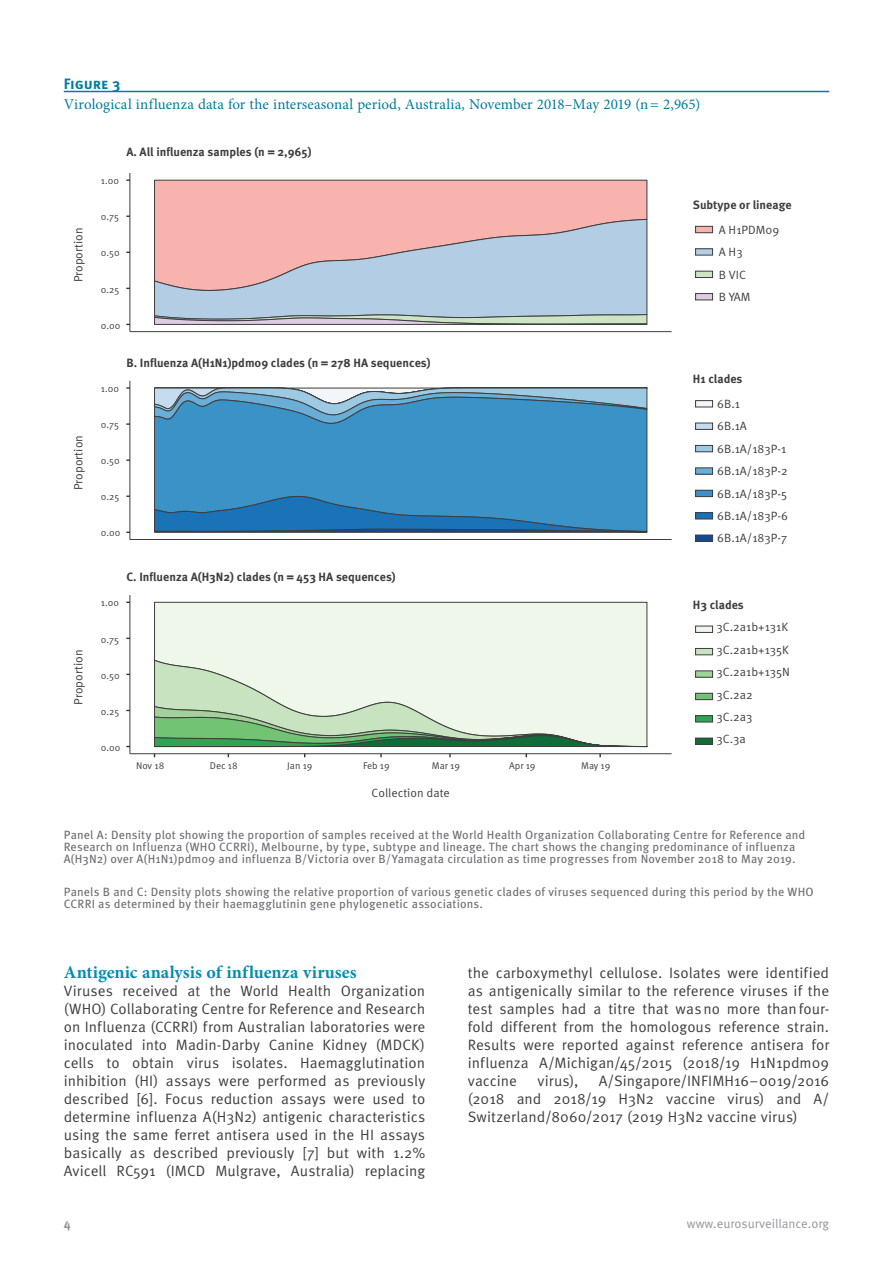
<style>
.page{position:relative;width:893px;height:1263px;background:#fff}
.page>*{position:absolute;margin:0;border:0;box-sizing:border-box;transform-origin:0 0}
.t1{font:700 18px "Minion Pro";color:#008fb0}
.t2{font:15px/18px "Meta Pro";color:#3e3e3f;text-align:justify}
.t3{font:15px "Minion Pro";letter-spacing:.005em;color:#007d9f}
.t4{font:700 15px "Meta Pro";letter-spacing:-.005em;color:#007d9f}
.t5{font:12.75px "Meta Pro";color:#939598}
.t6{font:700 12.75px "Meta Pro";color:#939598}
.t7{font:12px/12px "Meta Pro";letter-spacing:.01em;color:#6c6d70}
.t8{font:12px/22.4px "Meta Pro";color:#3e3e3f}
.t9{font:700 12px "Meta Pro";color:#3e3e3f}
.t10{font:9.75px "Meta Pro";color:#3e3e3f}
</style>
<div class="page">
<hr style="left:64px;top:91px;width:765px;height:1px;background:#007d9f">
<hr style="left:130px;top:173px;width:1px;height:159px;background:#3e3e3f">
<hr style="left:130px;top:381px;width:1px;height:158px;background:#3e3e3f">
<hr style="left:130px;top:595px;width:1px;height:159px;background:#3e3e3f">
<div style="left:154px;top:179px;width:494px;height:40px;background:#f9b3ae"></div>
<svg style="left:154px;top:219px;width:494px;height:95px;background:#cac1cd"></svg>
<svg style="left:154px;top:314px;width:494px;height:11px;background:#a2aaa8"></svg>
<svg style="left:154px;top:387px;width:494px;height:9px;background:#91acbd"></svg>
<svg style="left:154px;top:396px;width:494px;height:100px;background:#4193c5"></svg>
<svg style="left:154px;top:496px;width:494px;height:37px;background:#2e7bb2"></svg>
<div style="left:154px;top:601px;width:494px;height:58px;background:#eff6ea"></div>
<svg style="left:154px;top:659px;width:494px;height:88px;background:#c6dcc4"></svg>
<hr style="left:130px;top:331px;width:542px;height:1px;background:#3e3e3f">
<hr style="left:130px;top:539px;width:542px;height:1px;background:#3e3e3f">
<hr style="left:130px;top:753px;width:542px;height:1px;background:#3e3e3f">
<div style="left:696px;top:226px;width:17px;height:7px;background:#f9b3ae"></div>
<div style="left:695px;top:226px;width:18px;height:7px;border:1px solid #3e3e3f"></div>
<div style="left:696px;top:249px;width:17px;height:6px;background:#b2cde4"></div>
<div style="left:695px;top:248px;width:18px;height:7px;border:1px solid #3e3e3f"></div>
<div style="left:696px;top:271px;width:17px;height:7px;background:#cde5c4"></div>
<div style="left:695px;top:271px;width:18px;height:7px;border:1px solid #3e3e3f"></div>
<div style="left:696px;top:294px;width:17px;height:6px;background:#decce3"></div>
<div style="left:695px;top:293px;width:18px;height:7px;border:1px solid #3e3e3f"></div>
<div style="left:696px;top:401px;width:17px;height:6px;background:#f2f5fa"></div>
<div style="left:695px;top:400px;width:18px;height:7px;border:1px solid #3e3e3f"></div>
<div style="left:696px;top:423px;width:17px;height:6px;background:#c5dcf0"></div>
<div style="left:695px;top:423px;width:18px;height:7px;border:1px solid #3e3e3f"></div>
<div style="left:696px;top:445px;width:17px;height:7px;background:#9dcae3"></div>
<div style="left:695px;top:445px;width:18px;height:7px;border:1px solid #3e3e3f"></div>
<div style="left:696px;top:468px;width:17px;height:6px;background:#6aadd7"></div>
<div style="left:695px;top:467px;width:18px;height:8px;border:1px solid #3e3e3f"></div>
<div style="left:696px;top:490px;width:17px;height:7px;background:#3b92c7"></div>
<div style="left:695px;top:490px;width:18px;height:7px;border:1px solid #3e3e3f"></div>
<div style="left:696px;top:513px;width:17px;height:6px;background:#1a72b7"></div>
<div style="left:695px;top:512px;width:18px;height:7px;border:1px solid #3e3e3f"></div>
<div style="left:696px;top:535px;width:17px;height:6px;background:#164892"></div>
<div style="left:695px;top:535px;width:18px;height:7px;border:1px solid #3e3e3f"></div>
<div style="left:696px;top:626px;width:17px;height:6px;background:#eff6ea"></div>
<div style="left:695px;top:626px;width:18px;height:7px;border:1px solid #3e3e3f"></div>
<div style="left:696px;top:648px;width:17px;height:7px;background:#c7e3bf"></div>
<div style="left:695px;top:648px;width:18px;height:7px;border:1px solid #3e3e3f"></div>
<div style="left:696px;top:671px;width:17px;height:6px;background:#a1d29a"></div>
<div style="left:695px;top:670px;width:18px;height:8px;border:1px solid #3e3e3f"></div>
<div style="left:696px;top:693px;width:17px;height:7px;background:#73c375"></div>
<div style="left:695px;top:693px;width:18px;height:7px;border:1px solid #3e3e3f"></div>
<div style="left:696px;top:716px;width:17px;height:6px;background:#31a454"></div>
<div style="left:695px;top:715px;width:18px;height:7px;border:1px solid #3e3e3f"></div>
<div style="left:696px;top:738px;width:17px;height:6px;background:#0e6d39"></div>
<div style="left:695px;top:738px;width:18px;height:7px;border:1px solid #3e3e3f"></div>
<p class="t4" style="left:64px;top:74px;width:58px">Figure 3</p>
<p class="t3" style="left:64px;top:94px;width:638px">Virological influenza data for the interseasonal period, Australia, November 2018–May 2019 (n= 2,965)</p>
<p class="t9" style="left:126px;top:144px;width:187px">A. All influenza samples (n = 2,965)</p>
<p class="t8" style="left:67px;top:282px;width:57px;rotate:-90deg">Proportion</p>
<p class="t8" style="left:67px;top:490px;width:57px;rotate:-90deg">Proportion</p>
<p class="t8" style="left:67px;top:705px;width:57px;rotate:-90deg">Proportion</p>
<p class="t10" style="left:101px;top:175px;width:20px">1.00</p>
<p class="t10" style="left:101px;top:211px;width:20px">0.75</p>
<p class="t10" style="left:101px;top:247px;width:20px">0.50</p>
<p class="t10" style="left:101px;top:283px;width:20px">0.25</p>
<p class="t10" style="left:101px;top:319px;width:21px">0.00</p>
<p class="t10" style="left:101px;top:383px;width:20px">1.00</p>
<p class="t9" style="left:126px;top:355px;width:306px">B. Influenza A(H1N1)pdm09 clades (n = 278 HA sequences)</p>
<p class="t10" style="left:101px;top:419px;width:20px">0.75</p>
<p class="t10" style="left:101px;top:455px;width:20px">0.50</p>
<p class="t10" style="left:101px;top:491px;width:20px">0.25</p>
<p class="t10" style="left:101px;top:527px;width:21px">0.00</p>
<p class="t10" style="left:101px;top:597px;width:20px">1.00</p>
<p class="t9" style="left:126px;top:569px;width:271px">C. Influenza A(H3N2) clades (n = 453 HA sequences)</p>
<p class="t10" style="left:101px;top:633px;width:20px">0.75</p>
<p class="t10" style="left:101px;top:669px;width:20px">0.50</p>
<p class="t10" style="left:101px;top:705px;width:20px">0.25</p>
<p class="t10" style="left:101px;top:741px;width:21px">0.00</p>
<p class="t10" style="left:136px;top:759px;width:30px">Nov 18</p>
<p class="t10" style="left:210px;top:759px;width:29px">Dec 18</p>
<p class="t10" style="left:287px;top:759px;width:27px">Jan 19</p>
<p class="t10" style="left:363px;top:759px;width:28px">Feb 19</p>
<p class="t10" style="left:432px;top:759px;width:30px">Mar 19</p>
<p class="t10" style="left:509px;top:759px;width:28px">Apr 19</p>
<p class="t10" style="left:581px;top:759px;width:31px">May 19</p>
<p class="t8" style="left:372px;top:782px;width:80px">Collection date</p>
<p class="t9" style="left:693px;top:197px;width:100px">Subtype or lineage</p>
<p class="t8" style="left:719px;top:219px;width:62px">A H1PDM09<br>A H3<br>B VIC<br>B YAM</p>
<p class="t9" style="left:693px;top:372px;width:51px">H1 clades</p>
<p class="t8" style="left:717px;top:393px;width:72px">6B.1<br>6B.1A<br>6B.1A/183P-1<br>6B.1A/183P-2<br>6B.1A/183P-5<br>6B.1A/183P-6<br>6B.1A/183P-7</p>
<p class="t9" style="left:693px;top:597px;width:52px">H3 clades</p>
<p class="t8" style="left:717px;top:616px;width:75px">3C.2a1b+131K<br>3C.2a1b+135K<br>3C.2a1b+135N<br>3C.2a2<br>3C.2a3<br>3C.3a</p>
<p class="t7" style="left:64px;top:829px;width:743px">Panel A: Density plot showing the proportion of samples received at the World Health Organization Collaborating Centre for Reference and<br>Research on Influenza (WHO CCRRI), Melbourne, by type, subtype and lineage. The chart shows the changing predominance of influenza<br>A(H3N2) over A(H1N1)pdm09 and influenza B/Victoria over B/Yamagata circulation as time progresses from November 2018 to May 2019.</p>
<p class="t7" style="left:64px;top:886px;width:751px">Panels B and C: Density plots showing the relative proportion of various genetic clades of viruses sequenced during this period by the WHO<br>CCRRI as determined by their haemagglutinin gene phylogenetic associations.</p>
<p class="t1" style="left:64px;top:959px;width:294px">Antigenic analysis of influenza viruses</p>
<p class="t2" style="left:64px;top:982px;width:363px">Viruses received at the World Health Organization (WHO) Collaborating Centre for Reference and Research on Influenza (CCRRI) from Australian laboratories were inoculated into Madin-Darby Canine Kidney (MDCK) cells to obtain virus isolates. Haemagglutination inhibition (HI) assays were performed as previously described [6]. Focus reduction assays were used to determine influenza A(H3N2) antigenic characteristics using the same ferret antisera used in the HI assays basically as described previously [7] but with 1.2% Avicell RC591 (IMCD Mulgrave, Australia) replacing</p>
<p class="t2" style="left:468px;top:964px;width:363px">the carboxymethyl cellulose. Isolates were identified as antigenically similar to the reference viruses if the test samples had a titre that wasno more thanfour&shy;fold different from the homologous reference strain.<br>Results were reported against reference antisera for influenza A/Michigan/45/2015 (2018/19 H1N1pdm09 vaccine</p>
<p class="t2" style="left:537px;top:1072px;width:42px">virus),</p>
<p class="t2" style="left:468px;top:1072px;width:363px;text-indent:131px">A/Singapore/INFIMH16–0019/2016 (2018 and 2018/19 H3N2 vaccine virus) and A/ Switzerland/8060/2017 (2019 H3N2 vaccine virus)</p>
<p class="t6" style="left:64px;top:1215px;width:8px">4</p>
<p class="t5" style="left:687px;top:1215px;width:144px">www.eurosurveillance.org</p>
</div>
